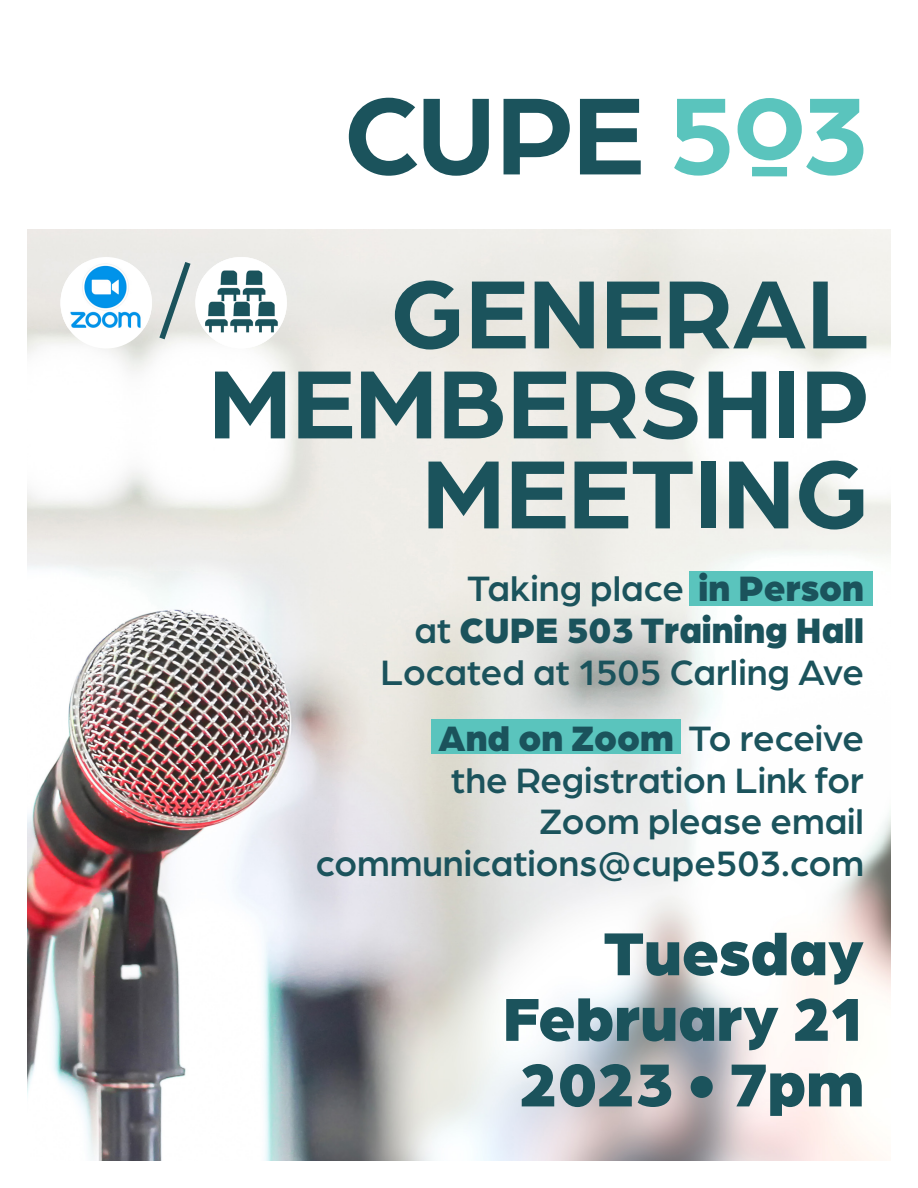
<style>
.page{position:relative;width:918px;height:1188px;background:#fff}
.page>*{position:absolute;margin:0;border:0;box-sizing:border-box;transform-origin:0 0}
.t1{font:700 103.2px/90px "Arboria";color:#1b535c;text-align:right}
.t2{font:900 64.5px/65.6px "Arboria";color:#1b535c;text-align:justify}
.t3{font:500 37.65px/41.8px "Arboria";color:#1b535c;text-align:right}
.s1{font-weight:900}
</style>
<div class="page">
<img style="left:27px;top:230px;width:864px;height:931px">
<div style="left:689px;top:571px;width:184px;height:35px;background:#5ac4bd"></div>
<div style="left:431px;top:719px;width:249px;height:35px;background:#5ac4bd"></div>
<img style="left:195px;top:257px;width:92px;height:91px;border-radius:46px">
<div style="left:60px;top:257px;width:92px;height:91px;background:#fff;border-radius:50%"></div>
<img style="left:60px;top:263px;width:92px;height:65px">
<svg style="left:155px;top:256px;width:40px;height:89px;background:#d0d6d5"></svg>
<svg style="left:349px;top:98px;width:68px;height:78px"></svg>
<svg style="left:424px;top:99px;width:65px;height:77px"></svg>
<svg style="left:504px;top:99px;width:66px;height:75px"></svg>
<svg style="left:580px;top:99px;width:61px;height:75px"></svg>
<svg style="left:674px;top:99px;width:56px;height:77px"></svg>
<svg style="left:738px;top:98px;width:125px;height:78px"></svg>
<p class="t1" style="left:208px;top:263px;width:663px">GENERAL<br>MEMBERSHIP<br>MEETING</p>
<p class="t3" style="left:381px;top:566px;width:485px">Taking place <span class="s1">in Person<br></span>at <span class="s1">CUPE 503 Training Hall<br></span>Located at 1505 Carling Ave</p>
<p class="t3" style="left:316px;top:715px;width:550px"><span class="s1">And on Zoom</span> To receive<br>the Registration Link for<br>Zoom please email communications@cupe503.com</p>
<p class="t2" style="left:503px;top:916px;width:363px;text-indent:101px">Tuesday February 21<br>2023 • 7pm</p>
</div>
